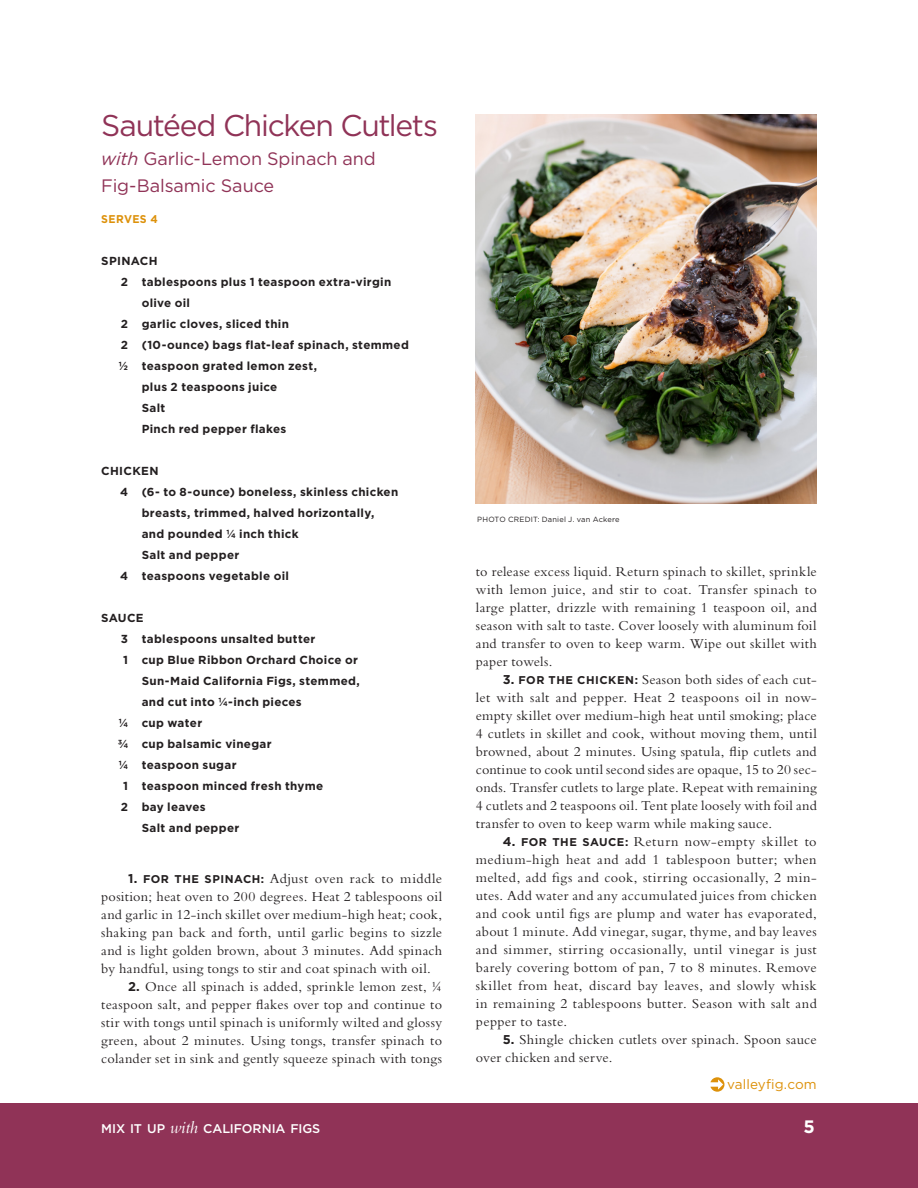
<style>
.page{position:relative;width:918px;height:1188px;background:#fff}
.page>*{position:absolute;margin:0;border:0;box-sizing:border-box;transform-origin:0 0}
.t1{font:30px "Gotham";letter-spacing:-.04em;color:#903357}
.t2{font:18px/27px "Gotham";letter-spacing:-.005em;color:#903357}
.t3{font:700 18px "Gotham";color:#fff}
.t4{font:14.25px/18px "Bembo Std";letter-spacing:.02em;color:#231f20;text-align:justify}
.t5{font:13.5px "Gotham";letter-spacing:.005em;color:#dd910a}
.t6{font:500 12.6px "Gotham";letter-spacing:-.005em;color:#fff}
.t7{font:700 11.7px "Gotham";letter-spacing:.025em;color:#231f20}
.t8{font:700 11.25px "Gotham";letter-spacing:.04em;color:#dd910a;scale:.95 1}
.t9{font:7.5px "Gotham";letter-spacing:.025em;color:#231f20}
.s1{font-style:italic}
.s2{font-family:"Gotham";font-weight:700;font-size:12.75px}
.s3{font-family:"Gotham";font-weight:700;font-size:11.25px}
.s4{font-family:"Bembo Std";font-weight:400;font-style:italic;font-size:18px}
</style>
<div class="page">
<svg style="left:710px;top:1077px;width:14px;height:15px"></svg>
<div style="left:0;top:1103px;width:918px;height:85px;background:#903357"></div>
<img style="left:476px;top:115px;width:341px;height:389px">
<h1 class="t1" style="left:101px;top:107px;width:338px">Sautéed Chicken Cutlets</h1>
<p class="t2" style="left:101px;top:145px;width:276px"><span class="s1">with</span> Garlic-Lemon Spinach and<br>Fig-Balsamic Sauce</p>
<p class="t8" style="left:101px;top:211px;width:61px">SERVES 4</p>
<p class="t7" style="left:101px;top:253px;width:58px">SPINACH</p>
<p class="t7" style="left:121px;top:274px;width:272px">2 tablespoons plus 1 teaspoon extra-virgin</p>
<p class="t7" style="left:142px;top:295px;width:50px">olive oil</p>
<p class="t7" style="left:121px;top:316px;width:170px">2 garlic cloves, sliced thin</p>
<p class="t7" style="left:121px;top:337px;width:289px">2 (10-ounce) bags flat-leaf spinach, stemmed</p>
<p class="t7" style="left:119px;top:358px;width:200px">½ teaspoon grated lemon zest,</p>
<p class="t7" style="left:142px;top:379px;width:137px">plus 2 teaspoons juice</p>
<p class="t7" style="left:142px;top:400px;width:25px">Salt</p>
<p class="t7" style="left:142px;top:421px;width:146px">Pinch red pepper flakes</p>
<p class="t7" style="left:101px;top:463px;width:59px">CHICKEN</p>
<p class="t7" style="left:120px;top:484px;width:280px">4 (6- to 8-ounce) boneless, skinless chicken</p>
<p class="t7" style="left:142px;top:505px;width:234px">breasts, trimmed, halved horizontally,</p>
<p class="t7" style="left:142px;top:526px;width:158px">and pounded ¼ inch thick</p>
<p class="t7" style="left:142px;top:547px;width:99px">Salt and pepper</p>
<p class="t7" style="left:120px;top:568px;width:170px">4 teaspoons vegetable oil</p>
<p class="t7" style="left:101px;top:610px;width:44px">SAUCE</p>
<p class="t7" style="left:121px;top:631px;width:196px">3 tablespoons unsalted butter</p>
<p class="t7" style="left:123px;top:652px;width:236px">1 cup Blue Ribbon Orchard Choice or</p>
<p class="t7" style="left:142px;top:673px;width:220px">Sun-Maid California Figs, stemmed,</p>
<p class="t7" style="left:142px;top:694px;width:162px">and cut into ¼-inch pieces</p>
<p class="t7" style="left:119px;top:715px;width:85px">¼ cup water</p>
<p class="t7" style="left:118px;top:736px;width:155px">¾ cup balsamic vinegar</p>
<p class="t7" style="left:119px;top:757px;width:120px">¼ teaspoon sugar</p>
<p class="t7" style="left:123px;top:778px;width:202px">1 teaspoon minced fresh thyme</p>
<p class="t7" style="left:121px;top:799px;width:86px">2 bay leaves</p>
<p class="t7" style="left:142px;top:820px;width:99px">Salt and pepper</p>
<p class="t4" style="left:101px;top:869px;width:342px;text-indent:27px"><span class="s2">1.</span> <span class="s3">FOR THE SPINACH:</span> Adjust oven rack to middle position; heat oven to 200 degrees. Heat 2 tablespoons oil and garlic in 12-inch skillet over medium-high heat; cook, shaking pan back and forth, until garlic begins to sizzle and is light golden brown, about 3 minutes. Add spinach by handful, using tongs to stir and coat spinach with oil.</p>
<p class="t4" style="left:101px;top:977px;width:342px;text-indent:27px"><span class="s2">2.</span> Once all spinach is added, sprinkle lemon zest, ¼ teaspoon salt, and pepper flakes over top and continue to stir with tongs until spinach is uniformly wilted and glossy green, about 2 minutes. Using tongs, transfer spinach to colander set in sink and gently squeeze spinach with tongs</p>
<p class="t9" style="left:477px;top:515px;width:144px">PHOTO CREDIT: Daniel J. van Ackere</p>
<p class="t4" style="left:476px;top:562px;width:342px">to release excess liquid. Return spinach to skillet, sprinkle with lemon juice, and stir to coat. Transfer spinach to large platter, drizzle with remaining 1 teaspoon oil, and season with salt to taste. Cover loosely with aluminum foil and transfer to oven to keep warm. Wipe out skillet with paper towels.</p>
<p class="t4" style="left:476px;top:670px;width:342px;text-indent:27px"><span class="s2">3.</span> <span class="s3">FOR THE CHICKEN:</span> Season both sides of each cut&shy;let with salt and pepper. Heat 2 teaspoons oil in now&shy;empty skillet over medium-high heat until smoking; place 4 cutlets in skillet and cook, without moving them, until browned, about 2 minutes. Using spatula, flip cutlets and continue to cook until second sides are opaque, 15 to 20 sec&shy;onds. Transfer cutlets to large plate. Repeat with remaining 4 cutlets and 2 teaspoons oil. Tent plate loosely with foil and transfer to oven to keep warm while making sauce.</p>
<p class="t4" style="left:476px;top:832px;width:342px;text-indent:27px"><span class="s2">4.</span> <span class="s3">FOR THE SAUCE:</span> Return now-empty skillet to medium-high heat and add 1 tablespoon butter; when melted, add figs and cook, stirring occasionally, 2 min&shy;utes. Add water and any accumulated juices from chicken and cook until figs are plump and water has evaporated, about 1 minute. Add vinegar, sugar, thyme, and bay leaves and simmer, stirring occasionally, until vinegar is just barely covering bottom of pan, 7 to 8 minutes. Remove skillet from heat, discard bay leaves, and slowly whisk in remaining 2 tablespoons butter. Season with salt and pepper to taste.</p>
<p class="t4" style="left:476px;top:1030px;width:342px;text-indent:27px"><span class="s2">5.</span> Shingle chicken cutlets over spinach. Spoon sauce over chicken and serve.</p>
<p class="t5" style="left:727px;top:1075px;width:91px">valleyfig.com</p>
<p class="t6" style="left:101px;top:1120px;width:221px">MIX IT UP <span class="s4">with</span> CALIFORNIA FIGS</p>
<p class="t3" style="left:804px;top:1115px;width:13px">5</p>
</div>
